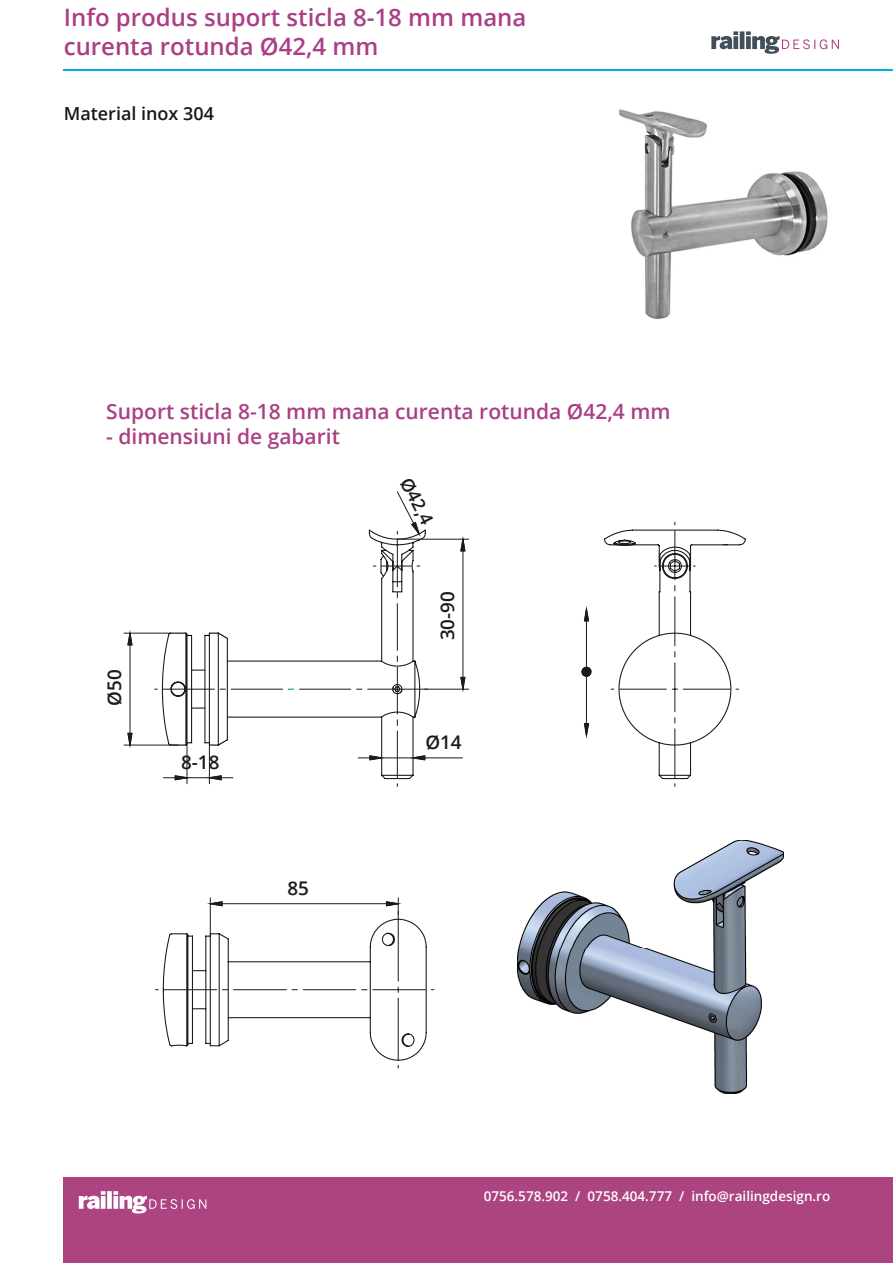
<style>
.page{position:relative;width:893px;height:1263px;background:#fff}
.page>*{position:absolute;margin:0;border:0;box-sizing:border-box;transform-origin:0 0}
.t1{font:600 24px/28.8px "Open Sans";color:#ab3f85}
.t2{font:600 21px "Open Sans";color:#ab3f85}
.t3{font:600 18.75px "Open Sans";color:#1b1b1b}
.t4{font:600 18.15px "Open Sans";color:#1b1b1b}
.t5{font:600 18px "Open Sans";color:#1a171c}
.t6{font:600 13.5px "Open Sans";color:#fff}
</style>
<div class="page">
<hr style="left:64px;top:69px;width:829px;height:2px;background:#00ace5">
<div style="left:64px;top:1178px;width:829px;height:85px;background:#ab4480"></div>
<svg style="left:79px;top:1191px;width:127px;height:22px"></svg>
<svg style="left:711px;top:31px;width:128px;height:23px"></svg>
<hr style="left:420px;top:689px;width:49px;height:1px;background:#1b1b1b">
<hr style="left:397px;top:539px;width:72px;height:1px;background:#1b1b1b">
<svg style="left:127px;top:630px;width:6px;height:16px"></svg>
<svg style="left:127px;top:732px;width:6px;height:16px"></svg>
<hr style="left:124px;top:633px;width:47px;height:1px;background:#1b1b1b">
<hr style="left:124px;top:745px;width:54px;height:1px;background:#1b1b1b">
<hr style="left:130px;top:633px;width:1px;height:112px;background:#1b1b1b">
<svg style="left:155px;top:491px;width:311px;height:296px"></svg>
<svg style="left:604px;top:522px;width:142px;height:264px"></svg>
<hr style="left:586px;top:609px;width:1px;height:58px;background:#1b1b1b">
<svg style="left:584px;top:606px;width:5px;height:16px"></svg>
<hr style="left:586px;top:669px;width:1px;height:66px;background:#1b1b1b">
<svg style="left:584px;top:722px;width:6px;height:17px"></svg>
<svg style="left:581px;top:666px;width:11px;height:11px"></svg>
<svg style="left:162px;top:898px;width:265px;height:163px"></svg>
<hr style="left:210px;top:903px;width:188px;height:1px;background:#1b1b1b">
<img style="left:518px;top:841px;width:266px;height:253px">
<img style="left:619px;top:109px;width:209px;height:210px">
<p class="t1" style="left:64px;top:2px;width:464px">Info produs suport sticla 8-18 mm mana curenta rotunda Ø42,4 mm</p>
<p class="t5" style="left:64px;top:101px;width:152px">Material inox 304</p>
<p class="t2" style="left:106px;top:397px;width:566px">Suport sticla 8-18 mm mana curenta rotunda Ø42,4 mm</p>
<p class="t2" style="left:106px;top:422px;width:235px">- dimensiuni de gabarit</p>
<p class="t4" style="left:417px;top:473px;width:52px;rotate:63deg">Ø42,4</p>
<p class="t3" style="left:102px;top:706px;width:38px;rotate:-90deg">Ø50</p>
<p class="t3" style="left:181px;top:749px;width:40px">8-18</p>
<p class="t3" style="left:287px;top:875px;width:23px">85</p>
<p class="t3" style="left:434px;top:640px;width:51px;rotate:-90deg">30-90</p>
<p class="t3" style="left:425px;top:729px;width:38px">Ø14</p>
<p class="t6" style="left:484px;top:1187px;width:348px">0756.578.902 / 0758.404.777 / info@railingdesign.ro</p>
</div>
